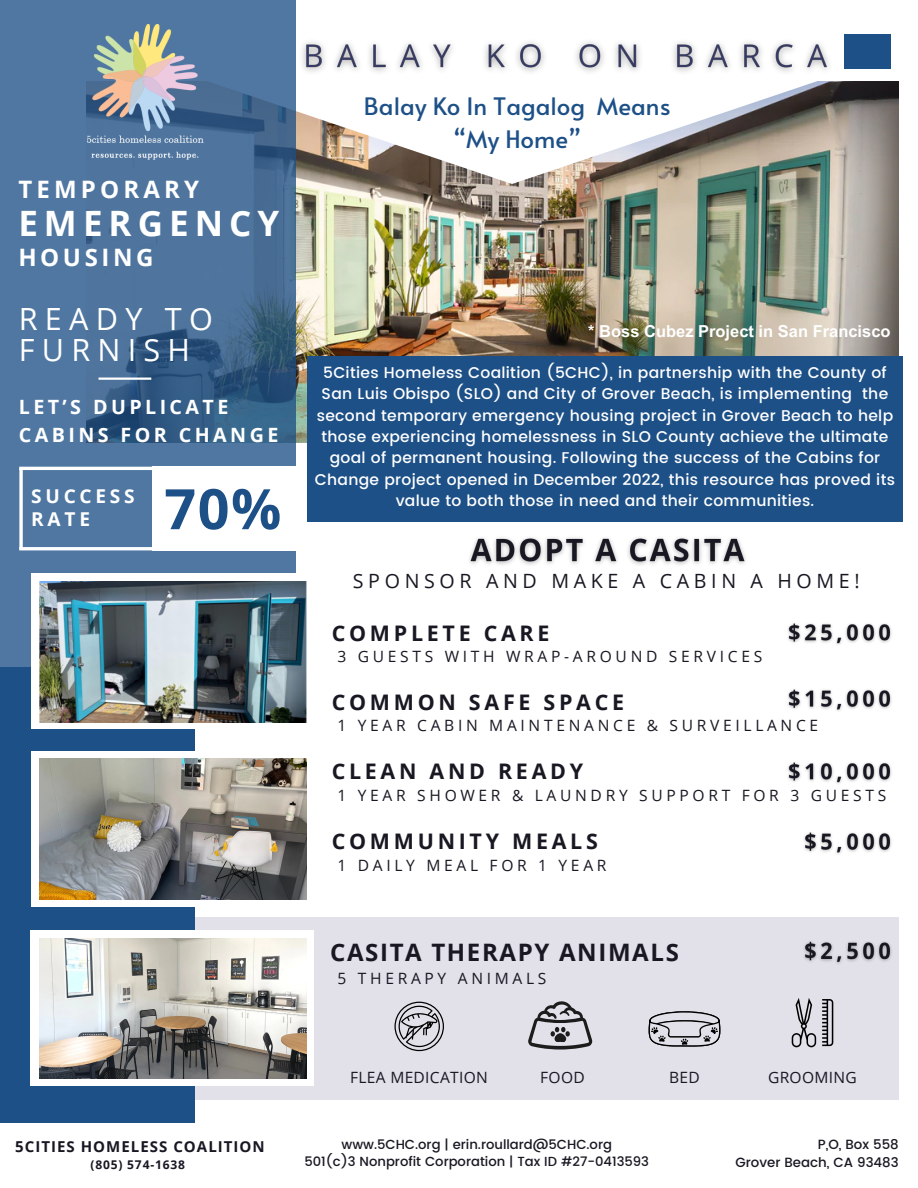
<style>
.page{position:relative;width:918px;height:1188px;background:#fff}
.page>*{position:absolute;margin:0;border:0;box-sizing:border-box;transform-origin:0 0}
.t1{font:700 55.8px "Open Sans";color:#1d5087}
.t2{font:700 34.95px "Open Sans";letter-spacing:.175em;color:#fff}
.t3{font:30.6px/30.8px "Open Sans";letter-spacing:.235em;color:#fff}
.t4{font:24px/32.7px "Alata";color:#1d5087;text-align:center}
.t5{font:700 24px "Open Sans";letter-spacing:.07em;color:#181823}
.t6{font:700 24px "Open Sans";letter-spacing:.175em;color:#fff}
.t7{font:700 24px "Open Sans";letter-spacing:.15em;color:#fff}
.t8{font:700 21.45px "Open Sans";letter-spacing:.175em;color:#181823}
.t9{font:700 19.65px "Open Sans";letter-spacing:.175em;color:#fff}
.t10{font:19.65px "Open Sans";letter-spacing:.24em;color:#181823}
.t11{font:700 19.05px "Open Sans";letter-spacing:.195em;color:#fff}
.t12{font:700 16.5px "Arial MT Pro";color:#fff}
.t13{font:500 15.6px/21.3px "Poppins";letter-spacing:.02em;color:#fff;text-align:center}
.t14{font:15.6px "Open Sans";letter-spacing:.235em;color:#181823}
.t15{font:15.6px "Open Sans";letter-spacing:.02em;color:#181823}
.t16{font:700 15px "Open Sans";letter-spacing:.07em;color:#181823}
.t17{font:500 13.35px "Poppins";color:#181823}
.t18{font:500 13.2px "Poppins";color:#181823}
.t19{font:700 12px "Open Sans";letter-spacing:.07em;color:#181823}
</style>
<div class="page">
<img style="left:296px;top:82px;width:602px;height:360px">
<svg style="left:296px;top:82px;width:530px;height:102px"></svg>
<svg style="left:0;top:0;width:296px;height:667px;background:#497099"></svg>
<hr style="left:99px;top:378px;width:52px;height:2px;background:#fff">
<div style="left:844px;top:34px;width:47px;height:35px;background:#1d5087"></div>
<div style="left:175px;top:917px;width:724px;height:183px;background:#e2e1e9"></div>
<div style="left:0;top:667px;width:194px;height:456px;background:#1d5087"></div>
<div style="left:31px;top:573px;width:283px;height:156px;background:#fff"></div>
<img style="left:39px;top:581px;width:268px;height:141px">
<div style="left:30px;top:930px;width:284px;height:156px;background:#fff"></div>
<div style="left:31px;top:751px;width:284px;height:156px;background:#fff"></div>
<img style="left:39px;top:759px;width:268px;height:141px">
<img style="left:39px;top:938px;width:268px;height:141px">
<img style="left:87px;top:24px;width:117px;height:135px">
<div style="left:152px;top:467px;width:163px;height:84px;background:#fff"></div>
<hr style="left:19px;top:467px;width:138px;height:3px;background:#fff">
<hr style="left:19px;top:547px;width:135px;height:3px;background:#fff">
<svg style="left:19px;top:468px;width:4px;height:81px"></svg>
<div style="left:307px;top:357px;width:596px;height:165px;background:#1d5087"></div>
<img style="left:294px;top:33px;width:547px;height:49px">
<svg style="left:394px;top:1002px;width:50px;height:49px"></svg>
<svg style="left:528px;top:1001px;width:64px;height:49px"></svg>
<svg style="left:649px;top:1011px;width:71px;height:35px"></svg>
<img style="left:469px;top:537px;width:277px;height:28px">
<img style="left:788px;top:623px;width:104px;height:22px">
<img style="left:788px;top:689px;width:104px;height:22px">
<img style="left:788px;top:762px;width:104px;height:22px">
<img style="left:804px;top:832px;width:88px;height:22px">
<img style="left:804px;top:941px;width:88px;height:23px">
<svg style="left:822px;top:999px;width:11px;height:47px"></svg>
<svg style="left:792px;top:998px;width:24px;height:49px"></svg>
<h6 class="t6" style="left:18px;top:172px;width:182px">TEMPORARY</h6>
<p class="t2" style="left:18px;top:199px;width:262px">EMERGENCY</p>
<h2 class="t7" style="left:18px;top:240px;width:137px">HOUSING</h2>
<p class="t3" style="left:19px;top:303px;width:196px">READY TO<br>FURNISH</p>
<p class="t9" style="left:19px;top:393px;width:211px">LET’S DUPLICATE</p>
<h5 class="t9" style="left:19px;top:421px;width:261px">CABINS FOR CHANGE</h5>
<p class="t11" style="left:31px;top:483px;width:105px">SUCCESS</p>
<p class="t11" style="left:31px;top:506px;width:60px">RATE</p>
<h1 class="t1" style="left:164px;top:470px;width:119px">70%</h1>
<p class="t4" style="left:364px;top:89px;width:308px">Balay Ko In Tagalog Means “My Home”</p>
<p class="t12" style="left:588px;top:325px;width:304px">* Boss Cubez Project in San Francisco</p>
<p class="t13" style="left:315px;top:362px;width:582px">5Cities Homeless Coalition (5CHC), in partnership with the County of San Luis Obispo (SLO) and City of Grover Beach, is implementing the second temporary emergency housing project in Grover Beach to help those experiencing homelessness in SLO County achieve the ultimate goal of permanent housing. Following the success of the Cabins for Change project opened in December 2022, this resource has proved its value to both those in need and their communities.</p>
<p class="t10" style="left:353px;top:567px;width:508px">SPONSOR AND MAKE A CABIN A HOME!</p>
<p class="t8" style="left:332px;top:618px;width:219px">COMPLETE CARE</p>
<p class="t14" style="left:338px;top:645px;width:426px">3 GUESTS WITH WRAP-AROUND SERVICES</p>
<p class="t8" style="left:332px;top:687px;width:294px">COMMON SAFE SPACE</p>
<p class="t14" style="left:338px;top:715px;width:482px">1 YEAR CABIN MAINTENANCE &amp; SURVEILLANCE</p>
<p class="t8" style="left:332px;top:756px;width:253px">CLEAN AND READY</p>
<p class="t14" style="left:338px;top:784px;width:550px">1 YEAR SHOWER &amp; LAUNDRY SUPPORT FOR 3 GUESTS</p>
<p class="t8" style="left:332px;top:826px;width:268px">COMMUNITY MEALS</p>
<p class="t14" style="left:338px;top:854px;width:271px">1 DAILY MEAL FOR 1 YEAR</p>
<p class="t5" style="left:330px;top:936px;width:350px">CASITA THERAPY ANIMALS</p>
<p class="t14" style="left:338px;top:967px;width:210px">5 THERAPY ANIMALS</p>
<p class="t15" style="left:350px;top:1066px;width:139px">FLEA MEDICATION</p>
<p class="t14" style="left:540px;top:1066px;width:46px">FOOD</p>
<p class="t14" style="left:669px;top:1066px;width:32px">BED</p>
<p class="t15" style="left:768px;top:1066px;width:90px">GROOMING</p>
<p class="t18" style="left:341px;top:1136px;width:272px">www.5CHC.org | erin.roullard@5CHC.org</p>
<p class="t18" style="left:304px;top:1154px;width:346px">501(c)3 Nonprofit Corporation | Tax ID #27-0413593</p>
<p class="t17" style="left:818px;top:1137px;width:82px">P,O, Box 558</p>
<p class="t16" style="left:15px;top:1136px;width:251px">5CITIES HOMELESS COALITION</p>
<p class="t19" style="left:90px;top:1157px;width:96px">(805) 574-1638</p>
<p class="t17" style="left:736px;top:1155px;width:165px">Grover Beach, CA 93483</p>
</div>
